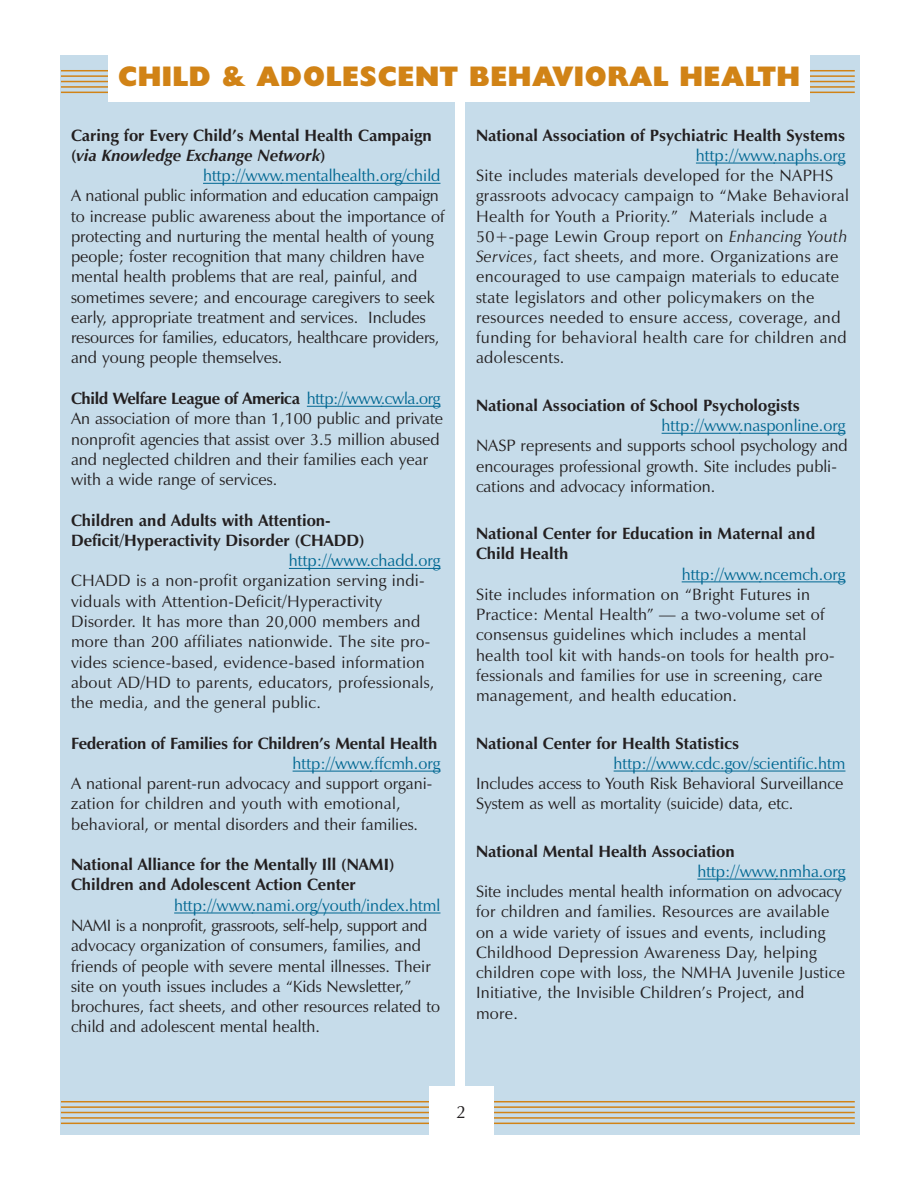
<style>
.page{position:relative;width:918px;height:1188px;background:#fff}
.page>*{position:absolute;margin:0;border:0;box-sizing:border-box;transform-origin:0 0}
.t1{font:27px "Gallant";letter-spacing:.065em;color:#d18316}
.t2{font:18px "Zapf Humanist 601 BT";color:#231f20}
.t3{font:16.5px/20.2px "Zapf Humanist 601 BT";color:#231f20}
.t4{font:700 16.5px/20.2px "Zapf Humanist 601 BT";color:#231f20}
.t5{font:16.5px/20.2px "Zapf Humanist 601 BT";letter-spacing:.02em;color:#231f20}
.t6{font:16.5px "Zapf Humanist 601 BT";color:#006792}
.t7{font:italic 700 16.5px "Zapf Humanist 601 BT";color:#231f20}
.s1{font-style:normal}
.s2{font-weight:700}
.s3{color:#006792}
.s4{font-style:italic}
</style>
<div class="page">
<div style="left:60px;top:55px;width:394px;height:1080px;background:#c6dcea"></div>
<div style="left:466px;top:55px;width:394px;height:1080px;background:#c6dcea"></div>
<hr style="left:61px;top:70px;width:794px;height:1px;background:#d18316">
<hr style="left:61px;top:92px;width:794px;height:1px;background:#d18316">
<hr style="left:61px;top:86px;width:794px;height:2px;background:#d18316">
<hr style="left:61px;top:81px;width:794px;height:1px;background:#d18316">
<hr style="left:61px;top:75px;width:794px;height:2px;background:#d18316">
<hr style="left:61px;top:1101px;width:794px;height:1px;background:#d18316">
<hr style="left:61px;top:1123px;width:794px;height:1px;background:#d18316">
<hr style="left:61px;top:1117px;width:794px;height:2px;background:#d18316">
<hr style="left:61px;top:1112px;width:794px;height:1px;background:#d18316">
<hr style="left:61px;top:1106px;width:794px;height:2px;background:#d18316">
<div style="left:108px;top:53px;width:702px;height:49px;background:#fff"></div>
<div style="left:430px;top:1086px;width:64px;height:56px;background:#fff"></div>
<hr style="left:203px;top:183px;width:79px;height:1px;background:#006792">
<hr style="left:281px;top:183px;width:159px;height:1px;background:#006792">
<hr style="left:307px;top:406px;width:75px;height:1px;background:#006792">
<hr style="left:381px;top:406px;width:59px;height:1px;background:#006792">
<hr style="left:289px;top:568px;width:79px;height:1px;background:#006792">
<hr style="left:366px;top:568px;width:74px;height:1px;background:#006792">
<hr style="left:293px;top:771px;width:79px;height:1px;background:#006792">
<hr style="left:370px;top:771px;width:70px;height:1px;background:#006792">
<hr style="left:174px;top:913px;width:79px;height:1px;background:#006792">
<hr style="left:252px;top:913px;width:188px;height:1px;background:#006792">
<hr style="left:696px;top:163px;width:79px;height:1px;background:#006792">
<hr style="left:773px;top:163px;width:72px;height:1px;background:#006792">
<hr style="left:662px;top:433px;width:79px;height:1px;background:#006792">
<hr style="left:739px;top:433px;width:106px;height:1px;background:#006792">
<hr style="left:682px;top:581px;width:79px;height:1px;background:#006792">
<hr style="left:759px;top:581px;width:86px;height:1px;background:#006792">
<hr style="left:614px;top:771px;width:79px;height:1px;background:#006792">
<hr style="left:691px;top:771px;width:154px;height:1px;background:#006792">
<hr style="left:697px;top:879px;width:79px;height:1px;background:#006792">
<hr style="left:775px;top:879px;width:70px;height:1px;background:#006792">
<h1 class="t1" style="left:118px;top:67px;width:683px">CHILD &amp; ADOLESCENT BEHAVIORAL HEALTH</h1>
<p class="t4" style="left:71px;top:126px;width:362px">Caring for Every Child’s Mental Health Campaign</p>
<p class="t7" style="left:71px;top:149px;width:256px"><span class="s1">(</span>via Knowledge Exchange Network<span class="s1">)</span></p>
<p class="t6" style="left:203px;top:169px;width:239px">http://www.mentalhealth.org/child</p>
<p class="t3" style="left:71px;top:187px;width:375px">A national public information and education campaign to increase public awareness about the importance of protecting and nurturing the mental health of young people; foster recognition that many children have mental health problems that are real, painful, and sometimes severe; and encourage caregivers to seek early, appropriate treatment and services. Includes resources for families, educators, healthcare providers, and young people themselves.</p>
<p class="t3" style="left:71px;top:390px;width:374px"><span class="s2">Child Welfare League of America</span> <span class="s3">http://www.cwla.org </span>An association of more than 1,100 public and private nonprofit agencies that assist over 3.5 million abused and neglected children and their families each year with a wide range of services.</p>
<p class="t4" style="left:71px;top:512px;width:295px">Children and Adults with Attention-<br>Deficit/Hyperactivity Disorder (CHADD)</p>
<p class="t6" style="left:289px;top:554px;width:153px">http://www.chadd.org</p>
<p class="t3" style="left:71px;top:572px;width:365px">CHADD is a non-profit organization serving indi&shy;viduals with Attention-Deficit/Hyperactivity Disorder. It has more than 20,000 members and more than 200 affiliates nationwide. The site pro&shy;vides science-based, evidence-based information about AD/HD to parents, educators, professionals, the media, and the general public.</p>
<p class="t4" style="left:71px;top:735px;width:368px">Federation of Families for Children’s Mental Health</p>
<p class="t6" style="left:293px;top:757px;width:149px">http://www.ffcmh.org</p>
<p class="t3" style="left:71px;top:775px;width:363px">A national parent-run advocacy and support organi&shy;zation for children and youth with emotional, behavioral, or mental disorders and their families.</p>
<p class="t4" style="left:71px;top:856px;width:325px">National Alliance for the Mentally Ill (NAMI)<br>Children and Adolescent Action Center</p>
<p class="t6" style="left:174px;top:899px;width:268px">http://www.nami.org/youth/index.html</p>
<p class="t3" style="left:71px;top:917px;width:371px">NAMI is a nonprofit, grassroots, self-help, support and advocacy organization of consumers, families, and friends of people with severe mental illnesses. Their site on youth issues includes a “Kids Newsletter,” brochures, fact sheets, and other resources related to child and adolescent mental health.</p>
<p class="t4" style="left:476px;top:126px;width:371px">National Association of Psychiatric Health Systems</p>
<p class="t6" style="left:696px;top:149px;width:151px">http://www.naphs.org</p>
<p class="t5" style="left:476px;top:167px;width:374px">Site includes materials developed for the NAPHS grassroots advocacy campaign to “Make Behavioral Health for Youth a Priority.” Materials include a 50+-page Lewin Group report on <span class="s4">Enhancing Youth Services</span>, fact sheets, and more. Organizations are encouraged to use campaign materials to educate state legislators and other policymakers on the resources needed to ensure access, coverage, and funding for behavioral health care for children and adolescents.</p>
<p class="t4" style="left:476px;top:397px;width:326px">National Association of School Psychologists</p>
<p class="t6" style="left:662px;top:419px;width:185px">http://www.nasponline.org</p>
<p class="t3" style="left:476px;top:437px;width:373px">NASP represents and supports school psychology and encourages professional growth. Site includes publi&shy;cations and advocacy information.</p>
<p class="t4" style="left:476px;top:525px;width:341px">National Center for Education in Maternal and<br>Child Health</p>
<p class="t6" style="left:682px;top:568px;width:165px">http://www.ncemch.org</p>
<p class="t3" style="left:476px;top:586px;width:360px">Site includes information on “Bright Futures in Practice: Mental Health” — a two-volume set of consensus guidelines which includes a mental health tool kit with hands-on tools for health pro&shy;fessionals and families for use in screening, care management, and health education.</p>
<p class="t4" style="left:476px;top:734px;width:265px">National Center for Health Statistics</p>
<p class="t6" style="left:614px;top:757px;width:233px">http://www.cdc.gov/scientific.htm</p>
<p class="t3" style="left:476px;top:775px;width:369px">Includes access to Youth Risk Behavioral Surveillance<br>System as well as mortality (suicide) data, etc.</p>
<p class="t4" style="left:476px;top:843px;width:260px">National Mental Health Association</p>
<p class="t6" style="left:697px;top:865px;width:150px">http://www.nmha.org</p>
<p class="t3" style="left:476px;top:883px;width:371px">Site includes mental health information on advocacy for children and families. Resources are available on a wide variety of issues and events, including Childhood Depression Awareness Day, helping children cope with loss, the NMHA Juvenile Justice Initiative, the Invisible Children’s Project, and more.</p>
<p class="t2" style="left:456px;top:1105px;width:11px">2</p>
</div>
